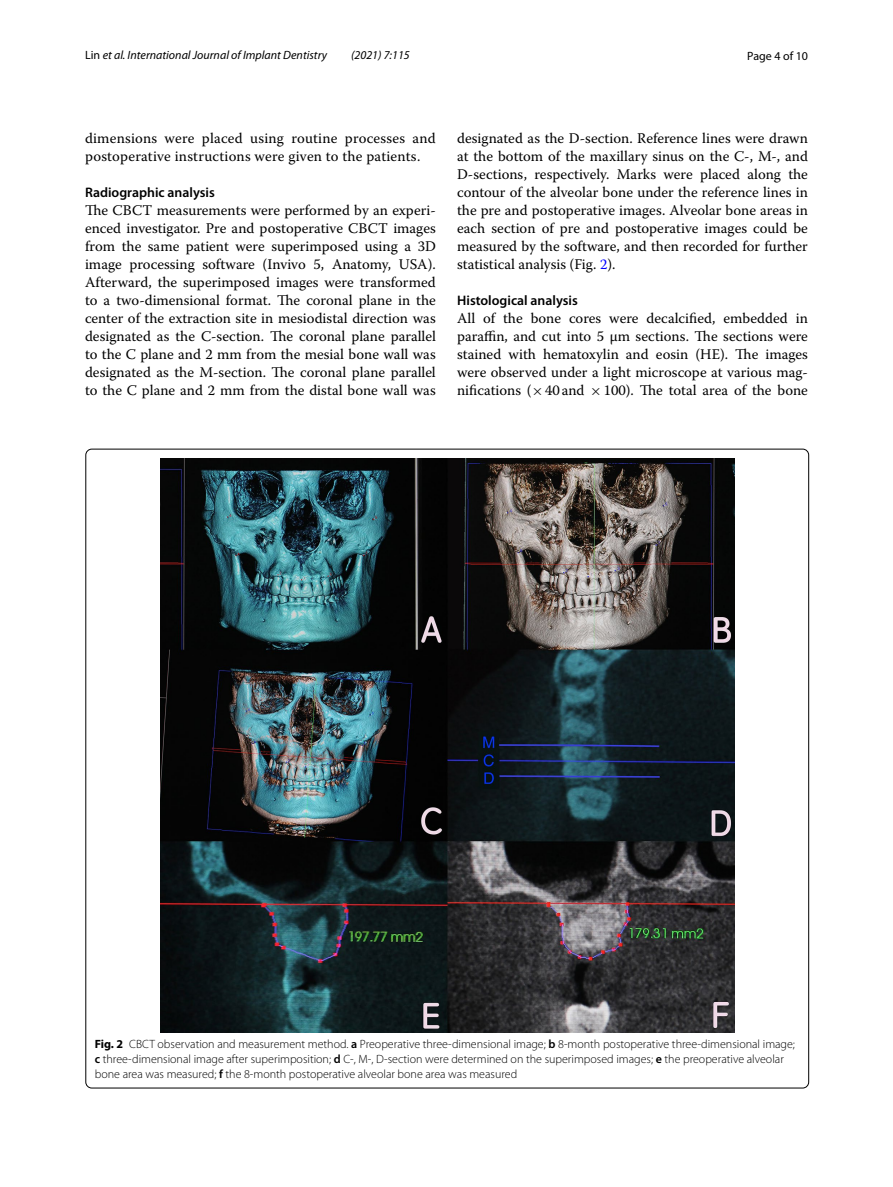
<style>
.page{position:relative;width:893px;height:1187px;background:#fff}
.page>*{position:absolute;margin:0;border:0;box-sizing:border-box;transform-origin:0 0}
.t1{font:14.7px/18px "Warnock Pro";letter-spacing:.005em;color:#000;text-align:justify}
.t2{font:600 13.8px "Myriad Pro";color:#000}
.t3{font:300 12px/15px "Myriad Pro";color:#000}
.t4{font:italic 12px "Myriad Pro";color:#000}
.t5{font:12px "Myriad Pro";color:#000}
.s1{font-style:normal}
.s2{color:#00f}
.s3{font-family:"MTSY"}
.s4{font-weight:700}
.s5{font-weight:600}
</style>
<div class="page">
<img style="left:160px;top:458px;width:574px;height:574px">
<p class="t4" style="left:85px;top:48px;width:244px"><span class="s1">Lin</span> et al. International Journal of Implant Dentistry</p>
<p class="t4" style="left:351px;top:48px;width:60px">(2021) 7:115</p>
<p class="t5" style="left:747px;top:48px;width:62px">Page 4 of 10</p>
<p class="t1" style="left:85px;top:128px;width:352px">dimensions were placed using routine processes and postoperative instructions were given to the patients.</p>
<p class="t2" style="left:85px;top:183px;width:131px">Radiographic analysis</p>
<p class="t1" style="left:85px;top:200px;width:352px">The CBCT measurements were performed by an experi&shy;enced investigator. Pre and postoperative CBCT images from the same patient were superimposed using a 3D image processing software (Invivo 5, Anatomy, USA).<br>Afterward, the superimposed images were transformed to a two-dimensional format. The coronal plane in the center of the extraction site in mesiodistal direction was designated as the C-section. The coronal plane parallel to the C plane and 2 mm from the mesial bone wall was designated as the M-section. The coronal plane parallel to the C plane and 2 mm from the distal bone wall was</p>
<p class="t1" style="left:457px;top:128px;width:352px">designated as the D-section. Reference lines were drawn at the bottom of the maxillary sinus on the C-, M-, and D-sections, respectively. Marks were placed along the contour of the alveolar bone under the reference lines in the pre and postoperative images. Alveolar bone areas in each section of pre and postoperative images could be measured by the software, and then recorded for further statistical analysis (Fig. <span class="s2">2</span>).</p>
<p class="t2" style="left:457px;top:291px;width:122px">Histological analysis</p>
<p class="t1" style="left:457px;top:308px;width:352px">All of the bone cores were decalcified, embedded in paraffin, and cut into 5 μm sections. The sections were stained with hematoxylin and eosin (HE). The images were observed under a light microscope at various mag&shy;nifications (<span class="s3">×</span>40and <span class="s3">×</span>100). The total area of the bone</p>
<p class="t3" style="left:95px;top:1036px;width:702px"><span class="s4">Fig. 2</span> CBCT observation and measurement method. <span class="s5">a</span> Preoperative three-dimensional image; <span class="s5">b</span> 8-month postoperative three-dimensional image; <span class="s5">c</span> three-dimensional image after superimposition; <span class="s5">d</span> C-, M-, D-section were determined on the superimposed images; <span class="s5">e</span> the preoperative alveolar bone area was measured; <span class="s5">f</span> the 8-month postoperative alveolar bone area was measured</p>
</div>
